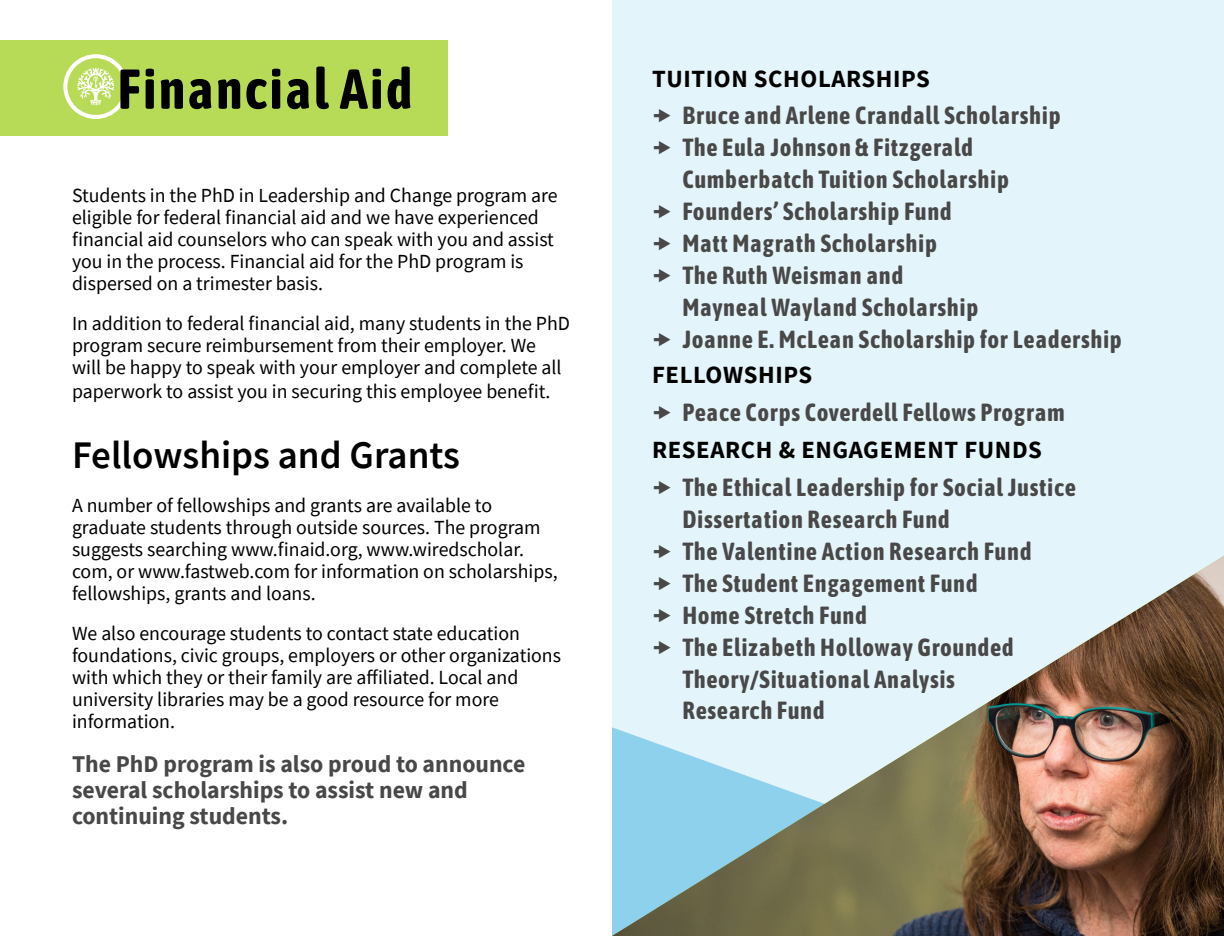
<style>
.page{position:relative;width:1224px;height:936px;background:#fff}
.page>*{position:absolute;margin:0;border:0;box-sizing:border-box;transform-origin:0 0}
.t1{font:700 56px "Asap Condensed";letter-spacing:.03em;color:#000}
.t2{font:600 39px "Source Sans Pro";color:#000}
.t3{font:700 24.8px "Asap Condensed";letter-spacing:.025em;color:#484848}
.t4{font:700 24.8px "Source Sans Pro";letter-spacing:.025em;color:#000}
.t5{font:700 24px/26px "Source Sans Pro";color:#484848}
.t6{font:20px/22px "Source Sans Pro";color:#000}
</style>
<div class="page">
<div style="left:612px;top:0;width:612px;height:936px;background:#e3f4fa"></div>
<div style="left:0;top:40px;width:447px;height:96px;background:#b7db57"></div>
<svg style="left:63px;top:54px;width:65px;height:65px"></svg>
<img style="left:612px;top:556px;width:612px;height:380px">
<svg style="left:654px;top:556px;width:42px;height:5px"></svg>
<svg style="left:654px;top:577px;width:42px;height:16px"></svg>
<svg style="left:654px;top:609px;width:42px;height:16px"></svg>
<svg style="left:654px;top:641px;width:42px;height:16px"></svg>
<p class="t1" style="left:117px;top:50px;width:297px">Financial Aid</p>
<p class="t4" style="left:652px;top:61px;width:280px">TUITION SCHOLARSHIPS</p>
<p class="t3" style="left:682px;top:98px;width:380px">Bruce and Arlene Crandall Scholarship</p>
<p class="t3" style="left:682px;top:130px;width:292px">The Eula Johnson &amp; Fitzgerald</p>
<p class="t3" style="left:682px;top:162px;width:328px">Cumberbatch Tuition Scholarship</p>
<p class="t3" style="left:682px;top:194px;width:271px">Founders’ Scholarship Fund</p>
<p class="t3" style="left:682px;top:226px;width:256px">Matt Magrath Scholarship</p>
<p class="t3" style="left:682px;top:258px;width:222px">The Ruth Weisman and</p>
<p class="t3" style="left:682px;top:289px;width:298px">Mayneal Wayland Scholarship</p>
<p class="t3" style="left:682px;top:321px;width:441px">Joanne E. McLean Scholarship for Leadership</p>
<p class="t4" style="left:652px;top:358px;width:162px">FELLOWSHIPS</p>
<p class="t3" style="left:682px;top:395px;width:384px">Peace Corps Coverdell Fellows Program</p>
<p class="t4" style="left:652px;top:433px;width:392px">RESEARCH &amp; ENGAGEMENT FUNDS</p>
<p class="t3" style="left:682px;top:470px;width:395px">The Ethical Leadership for Social Justice</p>
<p class="t3" style="left:682px;top:502px;width:269px">Dissertation Research Fund</p>
<p class="t3" style="left:682px;top:533px;width:351px">The Valentine Action Research Fund</p>
<p class="t3" style="left:682px;top:565px;width:297px">The Student Engagement Fund</p>
<p class="t3" style="left:682px;top:597px;width:186px">Home Stretch Fund</p>
<p class="t3" style="left:682px;top:629px;width:333px">The Elizabeth Holloway Grounded</p>
<p class="t3" style="left:682px;top:661px;width:274px">Theory/Situational Analysis</p>
<p class="t3" style="left:682px;top:693px;width:144px">Research Fund</p>
<p class="t6" style="left:72px;top:185px;width:487px">Students in the PhD in Leadership and Change program are eligible for federal financial aid and we have experienced financial aid counselors who can speak with you and assist you in the process. Financial aid for the PhD program is dispersed on a trimester basis.</p>
<p class="t6" style="left:72px;top:313px;width:500px">In addition to federal financial aid, many students in the PhD program secure reimbursement from their employer. We will be happy to speak with your employer and complete all</p>
<p class="t6" style="left:72px;top:381px;width:480px">paperwork to assist you in securing this employee benefit.</p>
<p class="t2" style="left:72px;top:429px;width:390px">Fellowships and Grants</p>
<p class="t6" style="left:72px;top:494px;width:487px">A number of fellowships and grants are available to graduate students through outside sources. The program suggests searching www.finaid.org, www.wiredscholar. com, or www.fastweb.com for information on scholarships, fellowships, grants and loans.</p>
<p class="t6" style="left:72px;top:622px;width:491px">We also encourage students to contact state education foundations, civic groups, employers or other organizations with which they or their family are affiliated. Local and university libraries may be a good resource for more information.</p>
<p class="t5" style="left:72px;top:751px;width:455px">The PhD program is also proud to announce several scholarships to assist new and continuing students.</p>
</div>
